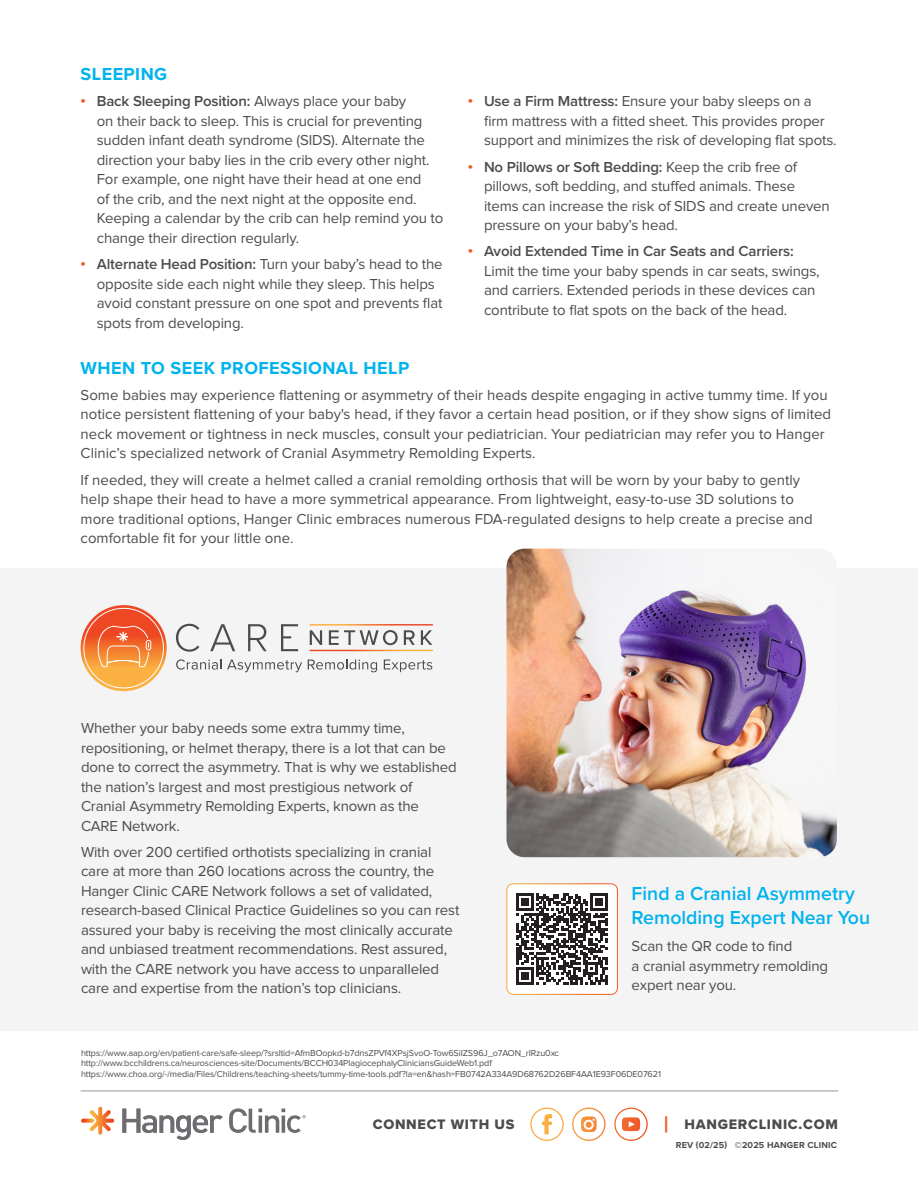
<style>
.page{position:relative;width:918px;height:1188px;background:#fff}
.page>*{position:absolute;margin:0;border:0;box-sizing:border-box;transform-origin:0 0}
.t1{font:700 22.8px "Proxima Nova";color:#f15921}
.t2{font:600 19.5px "Proxima Nova";color:#00b3ef}
.t3{font:700 18px "Proxima Nova";letter-spacing:.025em;color:#00b3ef}
.t4{font:15px/19.5px "Proxima Nova";letter-spacing:-.01em;color:#4c4c4c}
.t5{font:14.25px "Proxima Nova Extrabld";letter-spacing:.05em;color:#4c4c4c}
.t6{font:9px "Proxima Nova";letter-spacing:-.01em;color:#4c4c4c}
.t7{font:700 9px "Proxima Nova";letter-spacing:.02em;color:#4c4c4c}
.s1{font-family:"Proxima Nova Extrabld";color:#f15921}
.s2{font-weight:600}
</style>
<div class="page">
<svg style="left:530px;top:1108px;width:34px;height:33px"></svg>
<svg style="left:614px;top:1108px;width:34px;height:33px"></svg>
<svg style="left:572px;top:1108px;width:34px;height:33px"></svg>
<svg style="left:81px;top:1107px;width:33px;height:28px"></svg>
<svg style="left:122px;top:1109px;width:101px;height:31px"></svg>
<svg style="left:229px;top:1108px;width:77px;height:25px"></svg>
<hr style="left:81px;top:1091px;width:757px;height:1px;background:#939598">
<div style="left:0;top:568px;width:918px;height:462px;background:#f4f4f4"></div>
<img style="left:507px;top:549px;width:330px;height:308px">
<div style="left:507px;top:884px;width:110px;height:110px;background:#fff;border-radius:6px"></div>
<svg style="left:517px;top:894px;width:91px;height:91px"></svg>
<div style="left:507px;top:883px;width:111px;height:112px;border:1px solid #fff;border-radius:6px"></div>
<svg style="left:81px;top:605px;width:86px;height:86px"></svg>
<svg style="left:83px;top:608px;width:81px;height:81px"></svg>
<svg style="left:176px;top:624px;width:122px;height:28px"></svg>
<svg style="left:309px;top:624px;width:124px;height:27px"></svg>
<svg style="left:176px;top:659px;width:45px;height:11px"></svg>
<svg style="left:227px;top:660px;width:75px;height:12px"></svg>
<svg style="left:308px;top:660px;width:69px;height:12px"></svg>
<svg style="left:384px;top:660px;width:48px;height:12px"></svg>
<p class="t3" style="left:81px;top:61px;width:88px">SLEEPING</p>
<p class="t4" style="left:97px;top:92px;width:348px;text-indent:-16px"><span class="s1">•</span> <span class="s2">Back Sleeping Position:</span> Always place your baby<br>on their back to sleep. This is crucial for preventing sudden infant death syndrome (SIDS). Alternate the direction your baby lies in the crib every other night.<br>For example, one night have their head at one end<br>of the crib, and the next night at the opposite end.<br>Keeping a calendar by the crib can help remind you to change their direction regularly.</p>
<p class="t4" style="left:97px;top:255px;width:347px;text-indent:-16px"><span class="s1">•</span> <span class="s2">Alternate Head Position:</span> Turn your baby’s head to the opposite side each night while they sleep. This helps avoid constant pressure on one spot and prevents flat spots from developing.</p>
<p class="t4" style="left:484px;top:92px;width:354px;text-indent:-16px"><span class="s1">•</span> <span class="s2">Use a Firm Mattress:</span> Ensure your baby sleeps on a firm mattress with a fitted sheet. This provides proper support and minimizes the risk of developing flat spots.</p>
<p class="t4" style="left:484px;top:157px;width:347px;text-indent:-16px"><span class="s1">•</span> <span class="s2">No Pillows or Soft Bedding:</span> Keep the crib free of pillows, soft bedding, and stuffed animals. These items can increase the risk of SIDS and create uneven pressure on your baby’s head.</p>
<p class="t4" style="left:484px;top:242px;width:337px;text-indent:-16px"><span class="s1">•</span> <span class="s2">Avoid Extended Time in Car Seats and Carriers:<br></span>Limit the time your baby spends in car seats, swings, and carriers. Extended periods in these devices can contribute to flat spots on the back of the head.</p>
<p class="t3" style="left:81px;top:354px;width:330px">WHEN TO SEEK PROFESSIONAL HELP</p>
<p class="t4" style="left:81px;top:385px;width:752px">Some babies may experience flattening or asymmetry of their heads despite engaging in active tummy time. If you notice persistent flattening of your baby's head, if they favor a certain head position, or if they show signs of limited neck movement or tightness in neck muscles, consult your pediatrician. Your pediatrician may refer you to Hanger Clinic’s specialized network of Cranial Asymmetry Remolding Experts.</p>
<p class="t4" style="left:81px;top:470px;width:734px">If needed, they will create a helmet called a cranial remolding orthosis that will be worn by your baby to gently help shape their head to have a more symmetrical appearance. From lightweight, easy-to-use 3D solutions to more traditional options, Hanger Clinic embraces numerous FDA-regulated designs to help create a precise and comfortable fit for your little one.</p>
<p class="t4" style="left:81px;top:719px;width:377px">Whether your baby needs some extra tummy time, repositioning, or helmet therapy, there is a lot that can be done to correct the asymmetry. That is why we established the nation’s largest and most prestigious network of Cranial Asymmetry Remolding Experts, known as the CARE Network.</p>
<p class="t4" style="left:81px;top:842px;width:380px">With over 200 certified orthotists specializing in cranial care at more than 260 locations across the country, the Hanger Clinic CARE Network follows a set of validated, research-based Clinical Practice Guidelines so you can rest assured your baby is receiving the most clinically accurate and unbiased treatment recommendations. Rest assured, with the CARE network you have access to unparalleled care and expertise from the nation’s top clinicians.</p>
<p class="t2" style="left:632px;top:879px;width:225px">Find a Cranial Asymmetry</p>
<p class="t2" style="left:632px;top:903px;width:240px">Remolding Expert Near You</p>
<p class="t4" style="left:632px;top:937px;width:198px">Scan the QR code to find<br>a cranial asymmetry remolding expert near you.</p>
<p class="t6" style="left:81px;top:1047px;width:480px">https://www.aap.org/en/patient-care/safe-sleep/?srsltid=AfmBOopkd-b7dnsZPVf4XPsjSvoO-Tow6SiIZS96J_o7AON_rIRzu0xc</p>
<p class="t6" style="left:81px;top:1058px;width:412px">http://www.bcchildrens.ca/neurosciences-site/Documents/BCCH034PlagiocephalyCliniciansGuideWeb1.pdf</p>
<p class="t6" style="left:81px;top:1068px;width:582px">https://www.choa.org/-/media/Files/Childrens/teaching-sheets/tummy-time-tools.pdf?la=en&amp;hash=FB0742A334A9D68762D26BF4AA1E93F06DE07621</p>
<h1 class="t1" style="left:664px;top:1107px;width:6px">|</h1>
<p class="t5" style="left:373px;top:1114px;width:143px">CONNECT WITH US</p>
<p class="t5" style="left:685px;top:1114px;width:155px">HANGERCLINIC.COM</p>
<p class="t7" style="left:676px;top:1138px;width:163px">REV (02/25) ©2025 HANGER CLINIC</p>
</div>
